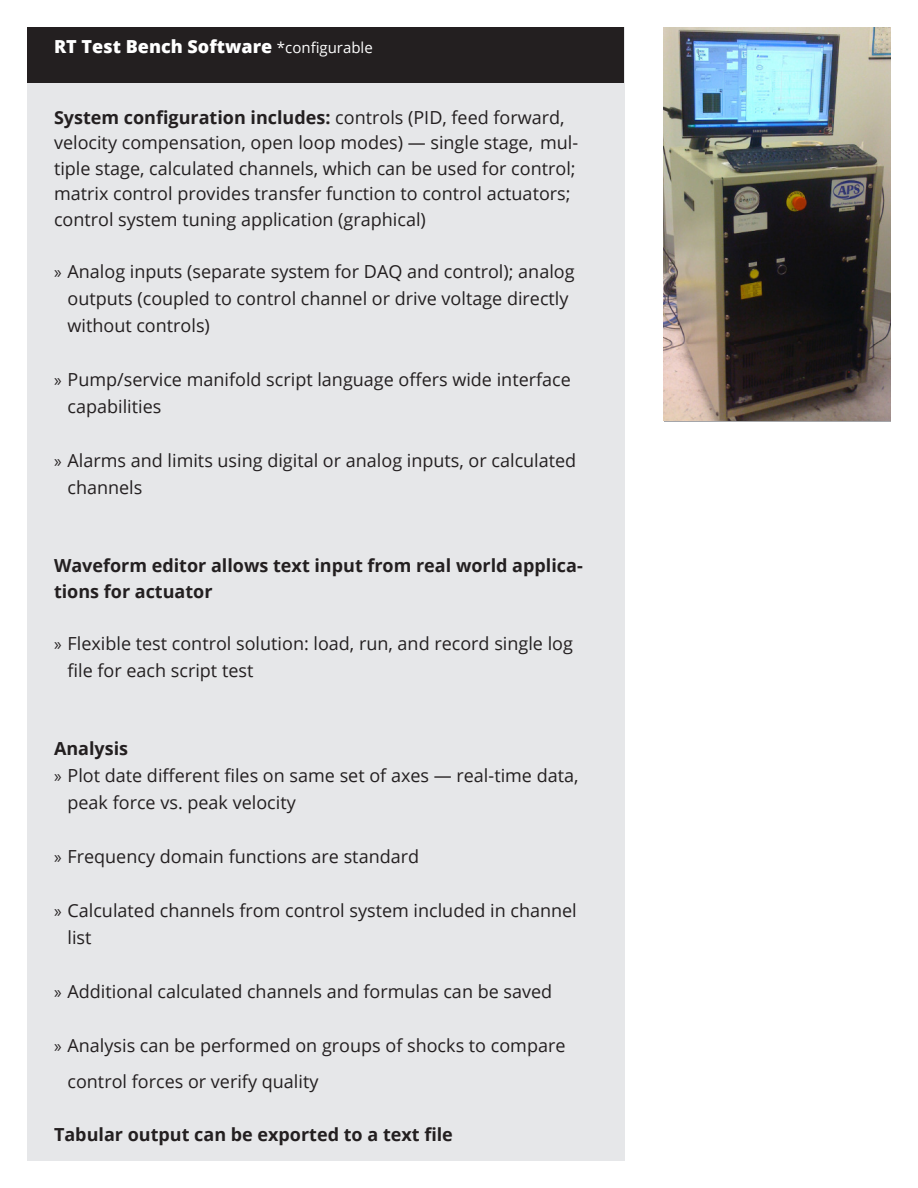
<style>
.page{position:relative;width:918px;height:1188px;background:#fff}
.page>*{position:absolute;margin:0;border:0;box-sizing:border-box;transform-origin:0 0}
.t1{font:18px/27px "Open Sans";color:#231f20}
.t2{font:700 18px/25.5px "Open Sans";color:#231f20}
.t3{font:800 18px "Open Sans";color:#fff}
.s1{font-weight:400;font-size:15px}
.s2{font-weight:700}
.s3{font-family:"Myriad Pro"}
</style>
<div class="page">
<img style="left:664px;top:27px;width:227px;height:393px">
<div style="left:27px;top:27px;width:598px;height:1134px;background:#e6e7e9"></div>
<div style="left:27px;top:27px;width:596px;height:55px;background:#231f20"></div>
<p class="t3" style="left:54px;top:33px;width:320px">RT Test Bench Software <span class="s1">*configurable</span></p>
<p class="t1" style="left:54px;top:104px;width:526px;line-height:25.5px"><span class="s2">System configuration includes:</span> controls (PID, feed forward, velocity compensation, open loop modes) — single stage, mul&shy;tiple stage, calculated channels, which can be used for control; matrix control provides transfer function to control actuators; control system tuning application (graphical)</p>
<p class="t1" style="left:68px;top:258px;width:509px;text-indent:-14px"><span class="s3">»</span> Analog inputs (separate system for DAQ and control); analog outputs (coupled to control channel or drive voltage directly without controls)</p>
<p class="t1" style="left:68px;top:366px;width:505px;text-indent:-14px"><span class="s3">»</span> Pump/service manifold script language offers wide interface capabilities</p>
<p class="t1" style="left:68px;top:447px;width:510px;text-indent:-14px"><span class="s3">»</span> Alarms and limits using digital or analog inputs, or calculated channels</p>
<p class="t2" style="left:54px;top:553px;width:530px">Waveform editor allows text input from real world applica&shy;tions for actuator</p>
<p class="t1" style="left:68px;top:630px;width:507px;text-indent:-14px"><span class="s3">»</span> Flexible test control solution: load, run, and record single log file for each script test</p>
<p class="t2" style="left:54px;top:736px;width:76px">Analysis</p>
<p class="t1" style="left:68px;top:762px;width:513px;text-indent:-14px"><span class="s3">»</span> Plot date different files on same set of axes — real-time data, peak force vs. peak velocity</p>
<p class="t1" style="left:54px;top:843px;width:367px"><span class="s3">»</span> Frequency domain functions are standard</p>
<p class="t1" style="left:68px;top:897px;width:511px;text-indent:-14px"><span class="s3">»</span> Calculated channels from control system included in channel list</p>
<p class="t1" style="left:54px;top:978px;width:500px"><span class="s3">»</span> Additional calculated channels and formulas can be saved</p>
<p class="t1" style="left:68px;top:1027px;width:500px;line-height:36px;text-indent:-14px"><span class="s3">»</span> Analysis can be performed on groups of shocks to compare control forces or verify quality</p>
<p class="t2" style="left:54px;top:1121px;width:400px">Tabular output can be exported to a text file</p>
</div>
